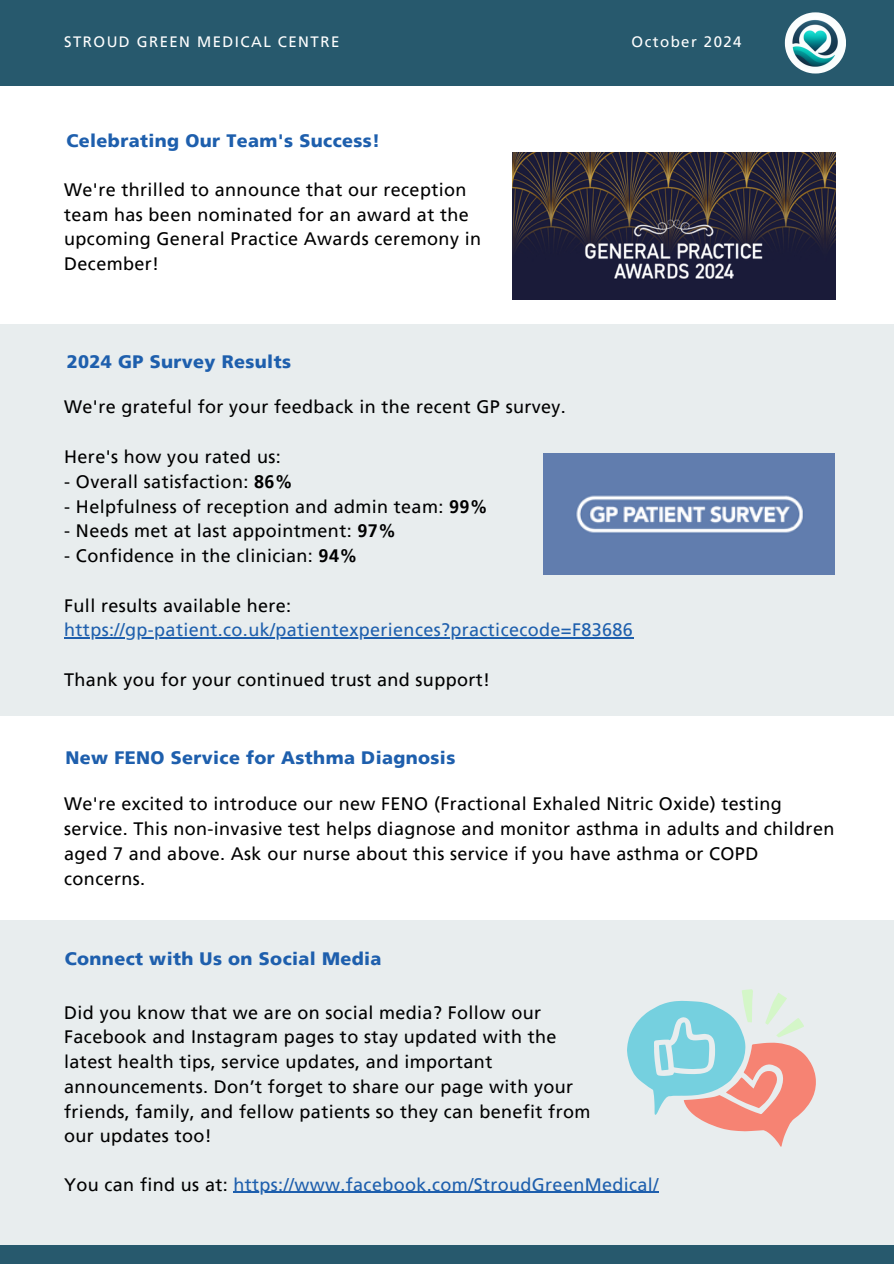
<style>
.page{position:relative;width:894px;height:1264px;background:#fff}
.page>*{position:absolute;margin:0;border:0;box-sizing:border-box;transform-origin:0 0}
.t1{font:18px/24.8px "Frutiger LT Pro";letter-spacing:.02em;color:#000}
.t2{font:18px "Frutiger LT Pro";letter-spacing:.02em;color:#1e5fad}
.t3{font:900 18px "Frutiger LT Pro";letter-spacing:.02em;color:#1e5fad}
.t4{font:15px "Frutiger LT Pro";letter-spacing:.095em;color:#fff}
.s1{font-weight:700}
.s2{color:#000}
</style>
<div class="page">
<div style="left:0;top:0;width:893px;height:86px;background:#27596d"></div>
<div style="left:0;top:1244px;width:893px;height:19px;background:#27596d"></div>
<div style="left:0;top:324px;width:893px;height:392px;background:#e8edee"></div>
<img style="left:512px;top:152px;width:323px;height:148px">
<img style="left:543px;top:453px;width:291px;height:121px">
<div style="left:0;top:919px;width:893px;height:325px;background:#e8edee"></div>
<svg style="left:627px;top:989px;width:188px;height:157px"></svg>
<svg style="left:784px;top:12px;width:61px;height:61px"></svg>
<img style="left:788px;top:16px;width:53px;height:53px">
<hr style="left:64px;top:637px;width:569px;height:1px;background:#1e5fad">
<hr style="left:233px;top:1191px;width:425px;height:1px;background:#1e5fad">
<p class="t4" style="left:64px;top:33px;width:276px">STROUD GREEN MEDICAL CENTRE</p>
<h1 class="t4" style="left:631px;top:33px;width:112px">October 2024</h1>
<h2 class="t3" style="left:66px;top:130px;width:315px">Celebrating Our Team's Success!</h2>
<h1 class="t1" style="left:64px;top:177px;width:418px">We're thrilled to announce that our reception team has been nominated for an award at the upcoming General Practice Awards ceremony in December!</h1>
<h2 class="t3" style="left:67px;top:350px;width:226px">2024 GP Survey Results</h2>
<h2 class="t1" style="left:64px;top:394px;width:503px">We're grateful for your feedback in the recent GP survey.</h2>
<h2 class="t1" style="left:64px;top:444px;width:218px">Here's how you rated us:</h2>
<h2 class="t1" style="left:64px;top:469px;width:230px">- Overall satisfaction: <span class="s1">86%</span></h2>
<h2 class="t1" style="left:64px;top:493px;width:425px">- Helpfulness of reception and admin team: <span class="s1">99%</span></h2>
<h2 class="t1" style="left:64px;top:518px;width:333px">- Needs met at last appointment: <span class="s1">97%</span></h2>
<h2 class="t1" style="left:64px;top:543px;width:294px">- Confidence in the clinician: <span class="s1">94%</span></h2>
<h1 class="t1" style="left:64px;top:592px;width:228px">Full results available here:</h1>
<h2 class="t2" style="left:64px;top:619px;width:570px">https://gp-patient.co.uk/patientexperiences?practicecode=F83686</h2>
<h2 class="t1" style="left:64px;top:667px;width:427px">Thank you for your continued trust and support!</h2>
<p class="t3" style="left:65px;top:747px;width:391px">New FENO Service for Asthma Diagnosis</p>
<h2 class="t1" style="left:64px;top:791px;width:771px">We're excited to introduce our new FENO (Fractional Exhaled Nitric Oxide) testing service. This non-invasive test helps diagnose and monitor asthma in adults and children aged 7 and above. Ask our nurse about this service if you have asthma or COPD concerns.</h2>
<h1 class="t3" style="left:65px;top:947px;width:318px">Connect with Us on Social Media</h1>
<h2 class="t1" style="left:64px;top:999px;width:527px">Did you know that we are on social media? Follow our Facebook and Instagram pages to stay updated with the latest health tips, service updates, and important announcements. Don’t forget to share our page with your friends, family, and fellow patients so they can benefit from our updates too!</h2>
<p class="t2" style="left:64px;top:1173px;width:595px"><span class="s2">You can find us at:</span> https://www.facebook.com/StroudGreenMedical/</p>
</div>
